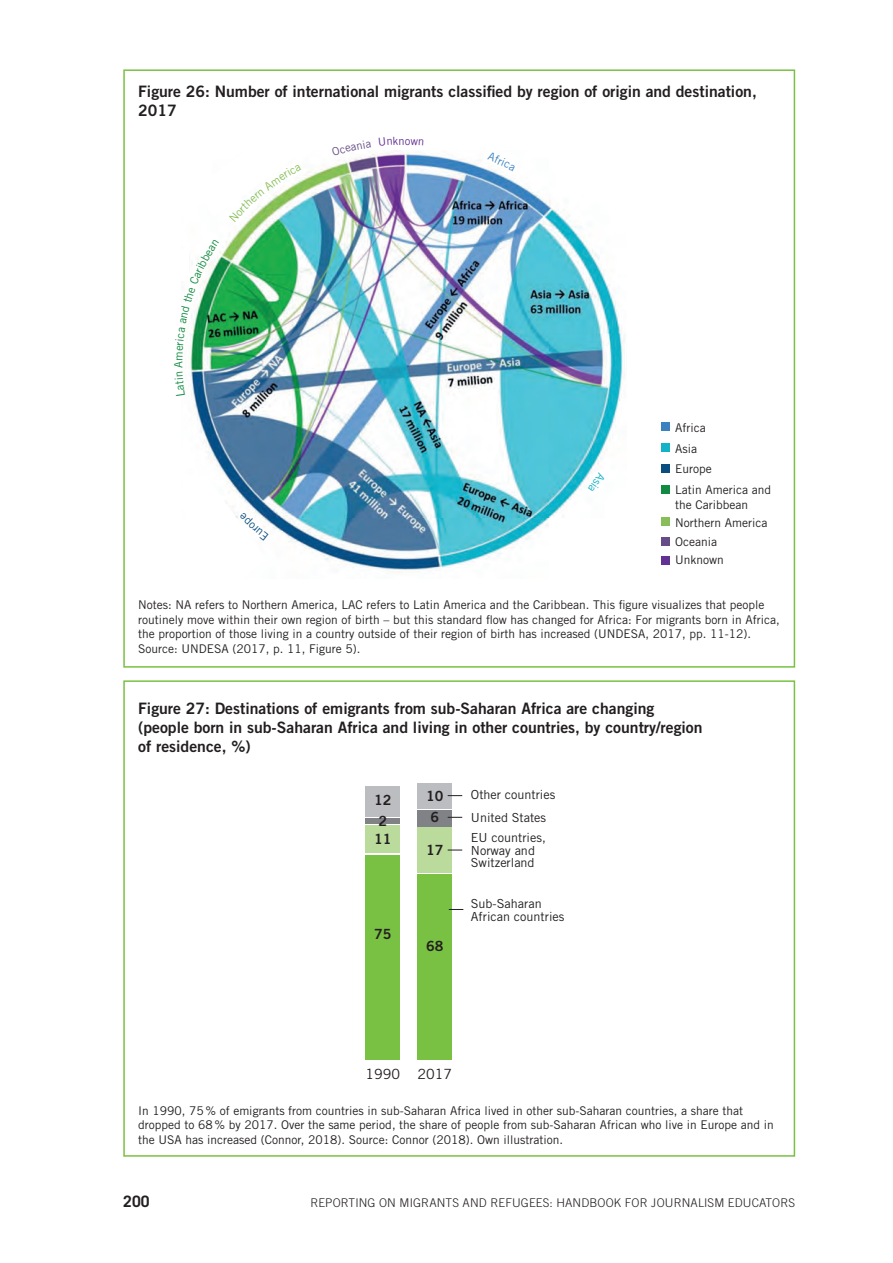
<style>
.page{position:relative;width:893px;height:1263px;background:#fff}
.page>*{position:absolute;margin:0;border:0;box-sizing:border-box;transform-origin:0 0}
.t1{font:15.75px/18.9px "Trade Gothic LT Std Bd 2";color:#231f20}
.t2{font:700 15.75px "Trade Gothic LT Std";color:#231f20}
.t3{font:14.1px "Trade Gothic LT Std Bd 2";color:#231f20}
.t4{font:14.1px "Trade Gothic LT Std";color:#231f20}
.t5{font:12.45px/12.5px "Trade Gothic LT Std";color:#231f20}
.t6{font:12px/14.4px "Trade Gothic LT Std";color:#231f20}
.t7{font:300 12px "Trade Gothic LT Std";letter-spacing:.01em;color:#231f20}
.t8{font:11.25px "Trade Gothic LT Std";color:#118a42}
.t9{font:11.25px "Trade Gothic LT Std";color:#623192}
</style>
<div class="page">
<div style="left:123px;top:680px;width:672px;height:477px;border:2px solid #79c142"></div>
<div style="left:661px;top:423px;width:9px;height:8px;background:#3c82c1"></div>
<div style="left:661px;top:443px;width:9px;height:9px;background:#13b3c7"></div>
<div style="left:661px;top:465px;width:9px;height:8px;background:#0a4d7f"></div>
<div style="left:661px;top:485px;width:9px;height:8px;background:#118a42"></div>
<div style="left:661px;top:518px;width:9px;height:8px;background:#88be58"></div>
<div style="left:661px;top:537px;width:9px;height:8px;background:#664d88"></div>
<div style="left:661px;top:556px;width:9px;height:8px;background:#623192"></div>
<img style="left:190px;top:151px;width:435px;height:423px">
<div style="left:365px;top:855px;width:35px;height:204px;background:#79c142"></div>
<div style="left:365px;top:825px;width:35px;height:28px;background:#badb9b"></div>
<div style="left:365px;top:818px;width:35px;height:6px;background:#808285"></div>
<div style="left:365px;top:786px;width:35px;height:31px;background:#bcbdc0"></div>
<div style="left:417px;top:874px;width:35px;height:186px;background:#79c142"></div>
<div style="left:417px;top:827px;width:35px;height:46px;background:#badb9b"></div>
<div style="left:417px;top:810px;width:35px;height:16px;background:#808285"></div>
<div style="left:417px;top:783px;width:35px;height:26px;background:#bcbdc0"></div>
<svg style="left:448px;top:795px;width:14px;height:1px"></svg>
<svg style="left:448px;top:850px;width:14px;height:1px"></svg>
<svg style="left:448px;top:817px;width:14px;height:1px"></svg>
<svg style="left:449px;top:909px;width:14px;height:1px"></svg>
<svg style="left:487px;top:152px;width:28px;height:19px"></svg>
<svg style="left:588px;top:472px;width:18px;height:20px"></svg>
<svg style="left:190px;top:473px;width:78px;height:101px"></svg>
<svg style="left:190px;top:239px;width:29px;height:121px"></svg>
<svg style="left:193px;top:151px;width:108px;height:71px"></svg>
<svg style="left:332px;top:151px;width:39px;height:5px"></svg>
<h1 class="t1" style="left:138px;top:82px;width:620px">Figure 26: Number of international migrants classified by region of origin and destination,<br>2017</h1>
<p class="t8" style="left:172px;top:368px;width:8px;rotate:-90deg">A</p>
<p class="t9" style="left:405px;top:134px;width:7px">o</p>
<p class="t6" style="left:675px;top:417px;width:97px;line-height:20.9px">Africa<br>Asia<br>Europe<br>Latin America and</p>
<p class="t6" style="left:675px;top:495px;width:94px;line-height:18.6px">the Caribbean<br>Northern America<br>Oceania<br>Unknown</p>
<p class="t6" style="left:138px;top:598px;width:643px">Notes: NA refers to Northern America, LAC refers to Latin America and the Caribbean. This figure visualizes that people routinely move within their own region of birth – but this standard flow has changed for Africa: For migrants born in Africa, the proportion of those living in a country outside of their region of birth has increased (UNDESA, 2017, pp. 11-12).<br>Source: UNDESA (2017, p. 11, Figure 5).</p>
<h1 class="t1" style="left:138px;top:699px;width:566px">Figure 27: Destinations of emigrants from sub-Saharan Africa are changing (people born in sub-Saharan Africa and living in other countries, by country/region of residence, %)</h1>
<p class="t3" style="left:374px;top:792px;width:19px">12</p>
<p class="t3" style="left:426px;top:787px;width:19px">10</p>
<p class="t5" style="left:471px;top:788px;width:86px">Other countries</p>
<p class="t3" style="left:379px;top:812px;width:10px">2</p>
<p class="t3" style="left:431px;top:808px;width:10px">6</p>
<p class="t5" style="left:471px;top:811px;width:77px">United States</p>
<p class="t3" style="left:374px;top:830px;width:19px">11</p>
<p class="t3" style="left:426px;top:842px;width:19px">17</p>
<p class="t5" style="left:471px;top:831px;width:76px">EU countries,<br>Norway and<br>Switzerland</p>
<p class="t5" style="left:471px;top:898px;width:95px">Sub-Saharan<br>African countries</p>
<p class="t3" style="left:374px;top:925px;width:19px">75</p>
<p class="t3" style="left:426px;top:937px;width:19px">68</p>
<p class="t4" style="left:366px;top:1065px;width:36px">1990</p>
<p class="t4" style="left:418px;top:1065px;width:36px">2017</p>
<p class="t6" style="left:138px;top:1103px;width:637px">In 1990, 75% of emigrants from countries in sub-Saharan Africa lived in other sub-Saharan countries, a share that dropped to 68% by 2017. Over the same period, the share of people from sub-Saharan African who live in Europe and in the USA has increased (Connor, 2018). Source: Connor (2018). Own illustration.</p>
<h1 class="t2" style="left:123px;top:1192px;width:28px">200</h1>
<p class="t7" style="left:310px;top:1195px;width:486px">REPORTING ON MIGRANTS AND REFUGEES: HANDBOOK FOR JOURNALISM EDUCATORS</p>
</div>
